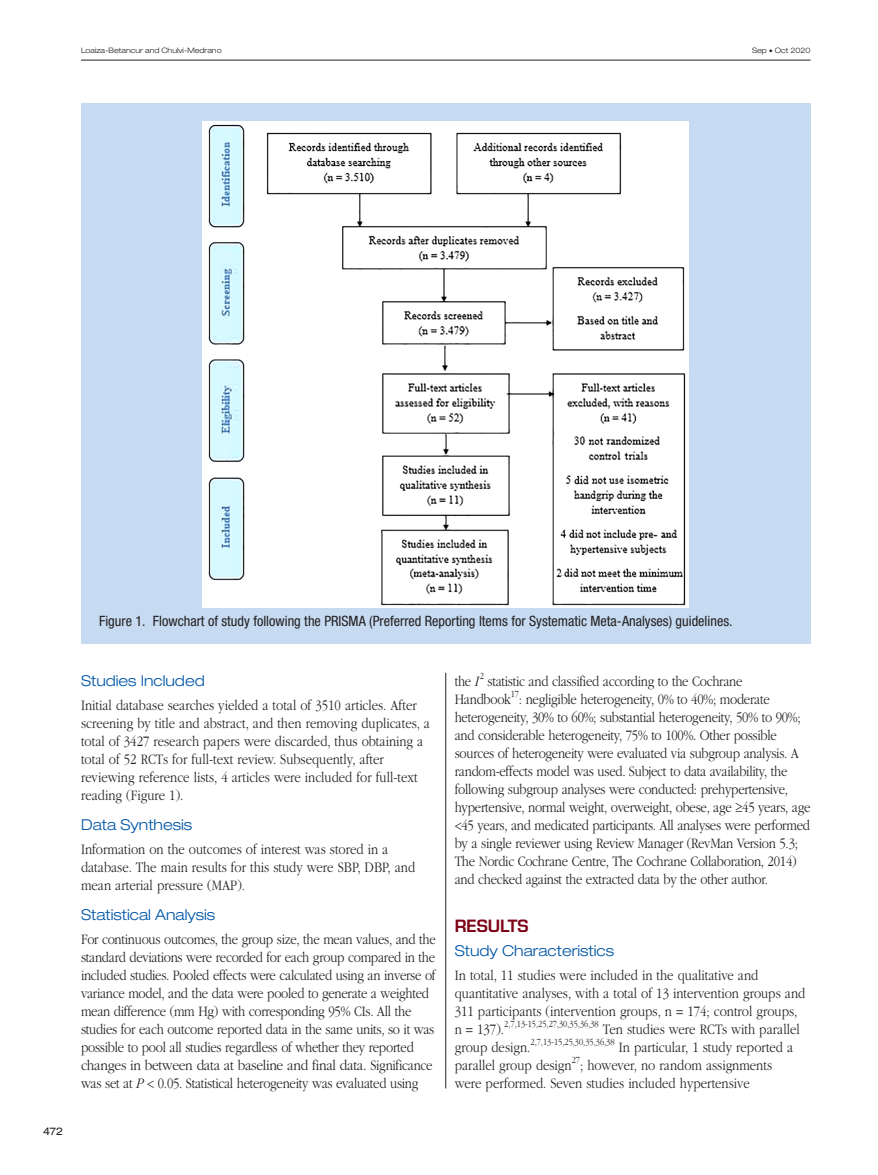
<style>
.page{position:relative;width:878px;height:1175px;background:#fff}
.page>*{position:absolute;margin:0;border:0;box-sizing:border-box;transform-origin:0 0}
.t1{font:600 16.5px "Eurostile LT Std";letter-spacing:-.005em;color:#7d0216}
.t2{font:300 15px/18px "ITC Garamond Std";letter-spacing:-.02em;color:#231f20;scale:.85 1}
.t3{font:300 15px/18px "ITC Garamond Std";color:#231f20;scale:.85 1}
.t4{font:300 expanded 15px "Helvetica Neue LT Std";color:#0156a8}
.t5{font:condensed 14.25px "Helvetica Neue LT Std";color:#231f20}
.t6{font:expanded 10.5px "Helvetica Neue LT Std";color:#231f20}
.t7{font:300 9.75px "ITC Garamond Std";color:#231f20;scale:.85 1}
.t8{font:300 expanded 7.5px "Helvetica Neue LT Std";color:#231f20}
.s1{font-style:italic}
.s2{font-size:15px}
</style>
<div class="page">
<hr style="left:81px;top:60px;width:729px;height:1px;background:#231f20">
<hr style="left:445px;top:672px;width:1px;height:416px;background:#231f20">
<div style="left:81px;top:104px;width:729px;height:540px;background:#c6dbf1"></div>
<img style="left:202px;top:122px;width:486px;height:486px">
<p class="t8" style="left:81px;top:46px;width:142px">Loaiza-Betancur and Chulvi-Medrano</p>
<p class="t8" style="left:752px;top:46px;width:60px">Sep • Oct 2020</p>
<p class="t6" style="left:43px;top:1125px;width:22px">472</p>
<p class="t5" style="left:99px;top:612px;width:635px">Figure 1. Flowchart of study following the PRISMA (Preferred Reporting Items for Systematic Meta-Analyses) guidelines.</p>
<p class="t4" style="left:81px;top:671px;width:125px">Studies Included</p>
<p class="t3" style="left:81px;top:696px;width:412px">Initial database searches yielded a total of 3510 articles. After screening by title and abstract, and then removing duplicates, a total of 3427 research papers were discarded, thus obtaining a total of 52 RCTs for full-text review. Subsequently, after reviewing reference lists, 4 articles were included for full-text reading (Figure 1).</p>
<p class="t4" style="left:81px;top:815px;width:113px">Data Synthesis</p>
<p class="t3" style="left:81px;top:840px;width:394px">Information on the outcomes of interest was stored in a database. The main results for this study were SBP, DBP, and mean arterial pressure (MAP).</p>
<p class="t4" style="left:81px;top:905px;width:136px">Statistical Analysis</p>
<p class="t2" style="left:81px;top:930px;width:419px">For continuous outcomes, the group size, the mean values, and the standard deviations were recorded for each group compared in the included studies. Pooled effects were calculated using an inverse of variance model, and the data were pooled to generate a weighted mean difference (mm Hg) with corresponding 95% CIs. All the studies for each outcome reported data in the same units, so it was possible to pool all studies regardless of whether they reported changes in between data at baseline and final data. Significance was set at <span class="s1">P</span> 0.05. Statistical heterogeneity was evaluated using</p>
<p class="t2" style="left:454px;top:672px;width:30px">the <span class="s1">I</span></p>
<p class="t7" style="left:479px;top:671px;width:6px">2</p>
<p class="t2" style="left:454px;top:672px;width:340px;text-indent:33px">statistic and classified according to the Cochrane<br>Handbook</p>
<p class="t7" style="left:511px;top:689px;width:11px">17</p>
<p class="t2" style="left:519px;top:690px;width:297px">: negligible heterogeneity, 0% to 40%; moderate</p>
<p class="t2" style="left:454px;top:708px;width:408px">heterogeneity, 30% to 60%; substantial heterogeneity, 50% to 90%;</p>
<p class="t2" style="left:454px;top:726px;width:380px">and considerable heterogeneity, 75% to 100%. Other possible</p>
<p class="t2" style="left:454px;top:744px;width:406px">sources of heterogeneity were evaluated via subgroup analysis. A</p>
<p class="t2" style="left:454px;top:762px;width:393px">random-effects model was used. Subject to data availability, the</p>
<p class="t2" style="left:454px;top:780px;width:394px">following subgroup analyses were conducted: prehypertensive,</p>
<p class="t2" style="left:454px;top:798px;width:420px">hypertensive, normal weight, overweight, obese, age ≥45 years, age</p>
<p class="t2" style="left:461px;top:816px;width:411px">45 years, and medicated participants. All analyses were performed</p>
<p class="t2" style="left:454px;top:834px;width:405px">by a single reviewer using Review Manager (RevMan Version 5.3;</p>
<p class="t2" style="left:454px;top:852px;width:404px">The Nordic Cochrane Centre, The Cochrane Collaboration, 2014)</p>
<p class="t2" style="left:454px;top:870px;width:370px">and checked against the extracted data by the other author.</p>
<p class="t1" style="left:454px;top:915px;width:75px">RESULTS</p>
<p class="t4" style="left:454px;top:941px;width:161px">Study Characteristics</p>
<p class="t3" style="left:454px;top:966px;width:414px">In total, 11 studies were included in the qualitative and quantitative analyses, with a total of 13 intervention groups and<br>311 participants (intervention groups, n = 174; control groups,</p>
<p class="t7" style="left:454px;top:1019px;width:171px"><span class="s2">n = 137).</span>2,7,13-15,25,27,30,35,36,38</p>
<p class="t3" style="left:602px;top:1020px;width:233px">Ten studies were RCTs with parallel</p>
<p class="t3" style="left:454px;top:1038px;width:91px">group design.</p>
<p class="t7" style="left:530px;top:1037px;width:100px">2,7,13-15,25,30,35,36,38</p>
<p class="t3" style="left:618px;top:1038px;width:207px">In particular, 1 study reported a</p>
<p class="t3" style="left:454px;top:1056px;width:139px">parallel group design</p>
<p class="t7" style="left:571px;top:1055px;width:11px">27</p>
<p class="t3" style="left:454px;top:1056px;width:375px;text-indent:125px">; however, no random assignments were performed. Seven studies included hypertensive</p>
</div>
